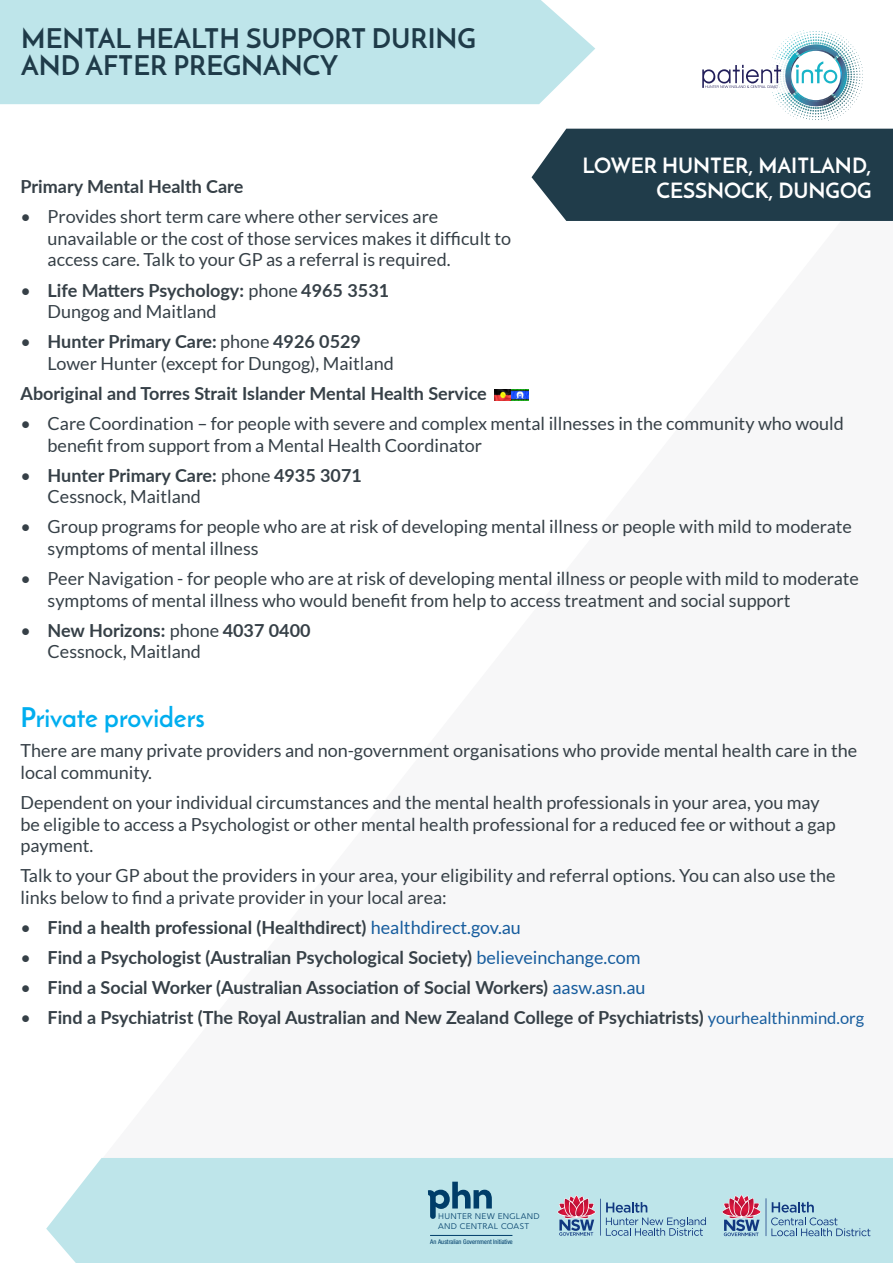
<style>
.page{position:relative;width:893px;height:1263px;background:#fff}
.page>*{position:absolute;margin:0;border:0;box-sizing:border-box;transform-origin:0 0}
.t1{font:700 27px/27px "Josefin Sans";color:#1f3b49}
.t2{font:700 27px "Josefin Sans";color:#00aeef}
.t3{font:700 21px/25.2px "Josefin Sans";color:#fff;text-align:right}
.t4{font:18px/21.6px "Lato";color:#364047}
.t5{font:700 18px/21.6px "Lato";color:#364047}
.t6{font:8.25px/9.9px "Gentleman 500";letter-spacing:.03em;color:#003d69}
.t7{font:condensed 6.45px "Helvetica Neue LT Std";color:#003d69}
.s1{font-weight:400}
.s2{font-weight:700}
.s3{font-weight:400;color:#175d9e}
.s4{font-weight:400;font-size:16.5px;color:#175d9e}
</style>
<div class="page">
<div style="left:0;top:0;width:595px;height:104px;background:#bee5ea"></div>
<svg style="left:702px;top:30px;width:161px;height:91px"></svg>
<img style="left:777px;top:58px;width:14px;height:34px">
<div style="left:531px;top:129px;width:362px;height:92px;background:#203c4a"></div>
<div style="left:46px;top:1158px;width:847px;height:105px;background:#bee5ea"></div>
<svg style="left:722px;top:1195px;width:148px;height:41px;background:#a8bdce"></svg>
<svg style="left:558px;top:1195px;width:148px;height:41px;background:#a7bccd"></svg>
<svg style="left:428px;top:1182px;width:64px;height:37px;background:#7aa9bc"></svg>
<hr style="left:430px;top:1235px;width:82px;height:1px;background:#003d69">
<img style="left:494px;top:390px;width:35px;height:10px">
<p class="t1" style="left:21px;top:25px;width:456px">MENTAL HEALTH SUPPORT DURING<br>AND AFTER PREGNANCY</p>
<p class="t3" style="left:583px;top:153px;width:291px">LOWER HUNTER, MAITLAND,<br>CESSNOCK, DUNGOG</p>
<p class="t5" style="left:21px;top:175px;width:224px">Primary Mental Health Care</p>
<p class="t4" style="left:48px;top:206px;width:465px;text-indent:-27px">• Provides short term care where other services are unavailable or the cost of those services makes it difficult to access care. Talk to your GP as a referral is required.</p>
<p class="t5" style="left:48px;top:278px;width:343px;text-indent:-27px"><span class="s1">•</span> Life Matters Psychology: <span class="s1">phone</span> 4965 3531<br><span class="s1">Dungog and Maitland</span></p>
<p class="t4" style="left:48px;top:331px;width:348px;text-indent:-27px">• <span class="s2">Hunter Primary Care:</span> phone <span class="s2">4926 0529<br></span>Lower Hunter (except for Dungog), Maitland</p>
<p class="t5" style="left:21px;top:382px;width:468px">Aboriginal and Torres Strait Islander Mental Health Service</p>
<p class="t4" style="left:48px;top:413px;width:798px;text-indent:-27px">• Care Coordination – for people with severe and complex mental illnesses in the community who would benefit from support from a Mental Health Coordinator</p>
<p class="t5" style="left:48px;top:464px;width:316px;text-indent:-27px"><span class="s1">•</span> Hunter Primary Care: <span class="s1">phone</span> 4935 3071<br><span class="s1">Cessnock, Maitland</span></p>
<p class="t4" style="left:48px;top:516px;width:806px;text-indent:-27px">• Group programs for people who are at risk of developing mental illness or people with mild to moderate symptoms of mental illness</p>
<p class="t4" style="left:48px;top:568px;width:813px;text-indent:-27px">• Peer Navigation - for people who are at risk of developing mental illness or people with mild to moderate symptoms of mental illness who would benefit from help to access treatment and social support</p>
<p class="t4" style="left:48px;top:619px;width:265px;text-indent:-27px">• <span class="s2">New Horizons:</span> phone <span class="s2">4037 0400<br></span>Cessnock, Maitland</p>
<p class="t2" style="left:21px;top:701px;width:186px">Private providers</p>
<p class="t4" style="left:21px;top:740px;width:838px">There are many private providers and non-government organisations who provide mental health care in the local community.</p>
<p class="t4" style="left:21px;top:791px;width:817px">Dependent on your individual circumstances and the mental health professionals in your area, you may be eligible to access a Psychologist or other mental health professional for a reduced fee or without a gap payment.</p>
<p class="t4" style="left:21px;top:865px;width:816px">Talk to your GP about the providers in your area, your eligibility and referral options. You can also use the links below to find a private provider in your local area:</p>
<p class="t5" style="left:21px;top:916px;width:502px"><span class="s1">•</span> Find a health professional (Healthdirect) <span class="s3">healthdirect.gov.au</span></p>
<p class="t5" style="left:21px;top:946px;width:622px"><span class="s1">•</span> Find a Psychologist (Australian Psychological Society) <span class="s3">believeinchange.com</span></p>
<p class="t5" style="left:21px;top:976px;width:626px"><span class="s1">•</span> Find a Social Worker (Australian Association of Social Workers) <span class="s3">aasw.asn.au</span></p>
<p class="t5" style="left:21px;top:1006px;width:845px"><span class="s1">•</span> Find a Psychiatrist (The Royal Australian and New Zealand College of Psychiatrists) <span class="s4">yourhealthinmind.org</span></p>
<p class="t6" style="left:438px;top:1211px;width:103px">HUNTER NEW ENGLAND<br>AND CENTRAL COAST</p>
<p class="t7" style="left:430px;top:1238px;width:84px">An Australian Government Initiative</p>
</div>
